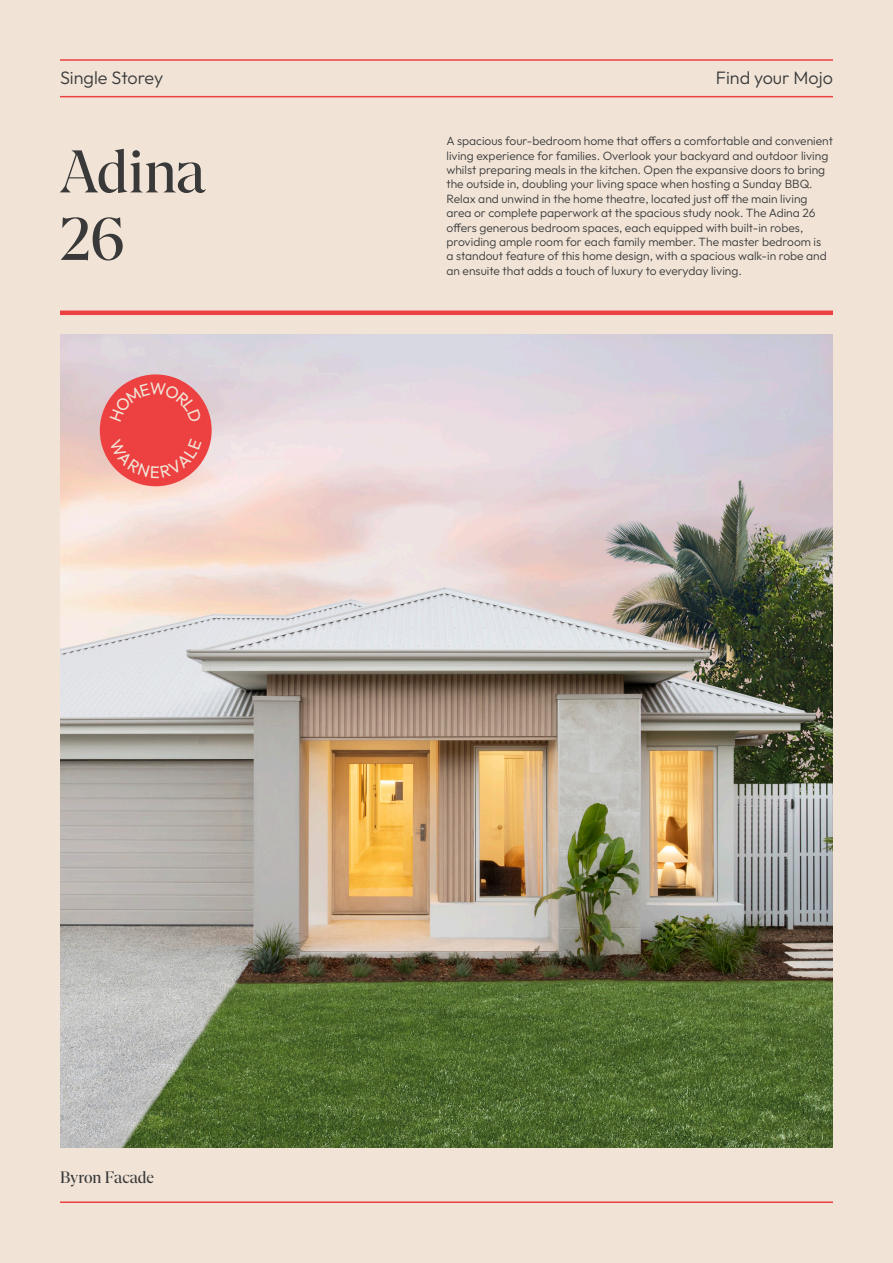
<style>
.page{position:relative;width:893px;height:1263px;background:#f1e4d7}
.page>*{position:absolute;margin:0;border:0;box-sizing:border-box;transform-origin:0 0}
.t1{font:60px/67.5px "At Gambit";letter-spacing:-.02em;color:#393939}
.t2{font:300 18px "Outfit";color:#393939}
.t3{font:16.5px "At Gambit";letter-spacing:-.005em;color:#393939}
.t4{font:300 12px/14.4px "Outfit";color:#393939}
</style>
<div class="page">
<hr style="left:60px;top:59px;width:773px;height:2px;background:#ed4040">
<hr style="left:60px;top:96px;width:773px;height:1px;background:#ed4040">
<hr style="left:60px;top:1201px;width:773px;height:2px;background:#ed4040">
<hr style="left:60px;top:311px;width:773px;height:4px;background:#ed4040">
<img style="left:60px;top:335px;width:773px;height:812px">
<div style="left:100px;top:374px;width:112px;height:112px;background:#ed4040;border-radius:50%"></div>
<svg style="left:110px;top:382px;width:92px;height:17px"></svg>
<svg style="left:109px;top:461px;width:93px;height:17px"></svg>
<h2 class="t2" style="left:60px;top:67px;width:105px">Single Storey</h2>
<h2 class="t2" style="left:716px;top:67px;width:119px">Find your Mojo</h2>
<p class="t1" style="left:60px;top:138px;width:147px">Adina<br>26</p>
<p class="t4" style="left:446px;top:134px;width:388px">A spacious four-bedroom home that offers a comfortable and convenient living experience for families. Overlook your backyard and outdoor living whilst preparing meals in the kitchen. Open the expansive doors to bring the outside in, doubling your living space when hosting a Sunday BBQ.<br>Relax and unwind in the home theatre, located just off the main living area or complete paperwork at the spacious study nook. The Adina 26 offers generous bedroom spaces, each equipped with built-in robes, providing ample room for each family member. The master bedroom is<br>a standout feature of this home design, with a spacious walk-in robe and an ensuite that adds a touch of luxury to everyday living.</p>
<p class="t3" style="left:60px;top:1167px;width:96px">Byron Facade</p>
</div>
